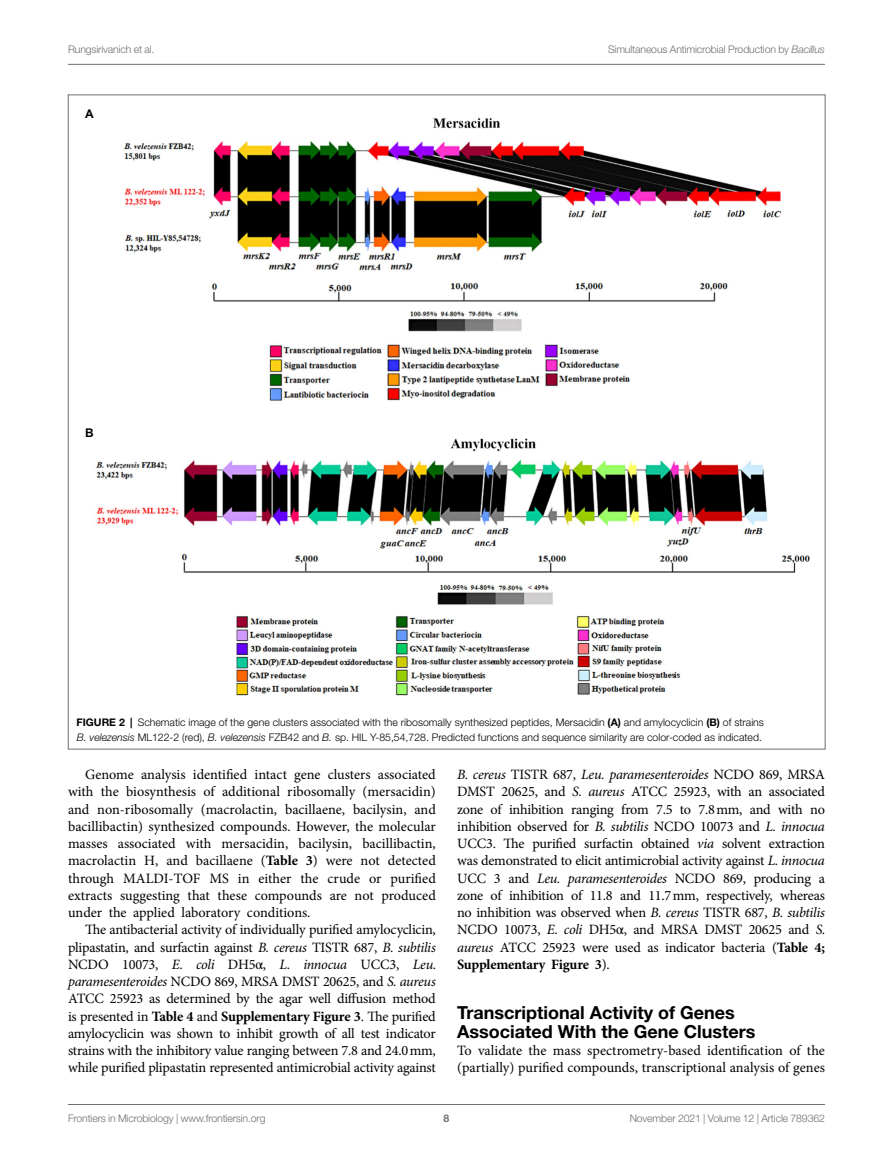
<style>
.page{position:relative;width:893px;height:1170px;background:#fff}
.page>*{position:absolute;margin:0;border:0;box-sizing:border-box;transform-origin:0 0}
.HEAD_2{font:700 18px/18.8px "Helvetica Neue LT Std";color:#000}
.TEXT{font:14.25px/17.2px "Minion Pro";letter-spacing:-.015em;color:#000;text-align:justify}
.TEXT_FLUSH{font:14.25px/17.2px "Minion Pro";color:#000}
.t1{font:700 12px "Arial";color:#000}
.FIG_LEG{font:300 10.5px/14.2px "Helvetica Neue LT Std";color:#000}
.t2{font:300 10.5px "Helvetica Neue LT Std";letter-spacing:-.015em;color:#6d6e71}
.t3{font:700 10.5px "Helvetica Neue LT Std";color:#6d6e71}
.s1{font-style:italic}
.s2{font-weight:700}
.s3{font-family:"STIX General"}
</style>
<div class="page">
<hr style="left:68px;top:64px;width:757px;height:1px;background:#6d6e71">
<hr style="left:68px;top:1104px;width:757px;height:1px;background:#6d6e71">
<img style="left:96px;top:118px;width:714px;height:578px">
<p class="t2" style="left:68px;top:42px;width:88px">Rungsirivanich et al.</p>
<p class="t2" style="left:608px;top:42px;width:218px">Simultaneous Antimicrobial Production by <span class="s1">Bacillus</span></p>
<p class="t1" style="left:85px;top:105px;width:10px">A</p>
<p class="t1" style="left:85px;top:424px;width:10px">B</p>
<p class="FIG_LEG" style="left:77px;top:715px;width:689px"><span class="s2">FIGURE 2 |</span> Schematic image of the gene clusters associated with the ribosomally synthesized peptides, Mersacidin <span class="s2">(A)</span> and amylocyclicin <span class="s2">(B)</span> of strains<br><span class="s1">B. velezensis</span> ML122-2 (red), <span class="s1">B. velezensis</span> FZB42 and <span class="s1">B.</span> sp. HIL Y-85,54,728. Predicted functions and sequence similarity are color-coded as indicated.</p>
<p class="TEXT" style="left:68px;top:765px;width:369px;text-indent:17px">Genome analysis identified intact gene clusters associated with the biosynthesis of additional ribosomally (mersacidin) and non-ribosomally (macrolactin, bacillaene, bacilysin, and bacillibactin) synthesized compounds. However, the molecular masses associated with mersacidin, bacilysin, bacillibactin, macrolactin H, and bacillaene (<span class="s2">Table 3</span>) were not detected through MALDI-TOF MS in either the crude or purified extracts suggesting that these compounds are not produced under the applied laboratory conditions.</p>
<p class="TEXT" style="left:68px;top:921px;width:370px;text-indent:17px">The antibacterial activity of individually purified amylocyclicin, plipastatin, and surfactin against <span class="s1">B. cereus</span> TISTR 687, <span class="s1">B. subtilis </span>NCDO 10073, <span class="s1">E. coli</span> DH5<span class="s3">α</span>, <span class="s1">L. innocua</span> UCC3, <span class="s1">Leu. paramesenteroides</span> NCDO 869, MRSA DMST 20625, and <span class="s1">S. aureus </span>ATCC 25923 as determined by the agar well diffusion method is presented in <span class="s2">Table 4</span> and <span class="s2">Supplementary Figure 3</span>. The purified amylocyclicin was shown to inhibit growth of all test indicator strains with the inhibitory value ranging between 7.8 and 24.0mm, while purified plipastatin represented antimicrobial activity against</p>
<p class="TEXT" style="left:457px;top:765px;width:370px"><span class="s1">B. cereus</span> TISTR 687, <span class="s1">Leu. paramesenteroides</span> NCDO 869, MRSA DMST 20625, and <span class="s1">S. aureus</span> ATCC 25923, with an associated zone of inhibition ranging from 7.5 to 7.8mm, and with no inhibition observed for <span class="s1">B. subtilis</span> NCDO 10073 and <span class="s1">L. innocua </span>UCC3. The purified surfactin obtained <span class="s1">via</span> solvent extraction was demonstrated to elicit antimicrobial activity against <span class="s1">L. innocua </span>UCC 3 and <span class="s1">Leu. paramesenteroides</span> NCDO 869, producing a zone of inhibition of 11.8 and 11.7mm, respectively, whereas no inhibition was observed when <span class="s1">B. cereus</span> TISTR 687, <span class="s1">B. subtilis </span>NCDO 10073, <span class="s1">E. coli</span> DH5<span class="s3">α</span>, and MRSA DMST 20625 and <span class="s1">S. aureus</span> ATCC 25923 were used as indicator bacteria (<span class="s2">Table 4; Supplementary Figure 3</span>).</p>
<p class="HEAD_2" style="left:457px;top:1002px;width:300px">Transcriptional Activity of Genes<br>Associated With the Gene Clusters</p>
<p class="TEXT_FLUSH" style="left:457px;top:1041px;width:369px">To validate the mass spectrometry-based identification of the (partially) purified compounds, transcriptional analysis of genes</p>
<p class="t2" style="left:68px;top:1111px;width:199px">Frontiers in Microbiology | www.frontiersin.org</p>
<p class="t3" style="left:444px;top:1111px;width:7px">8</p>
<p class="t2" style="left:630px;top:1111px;width:197px">November 2021 | Volume 12 | Article 789362</p>
</div>
